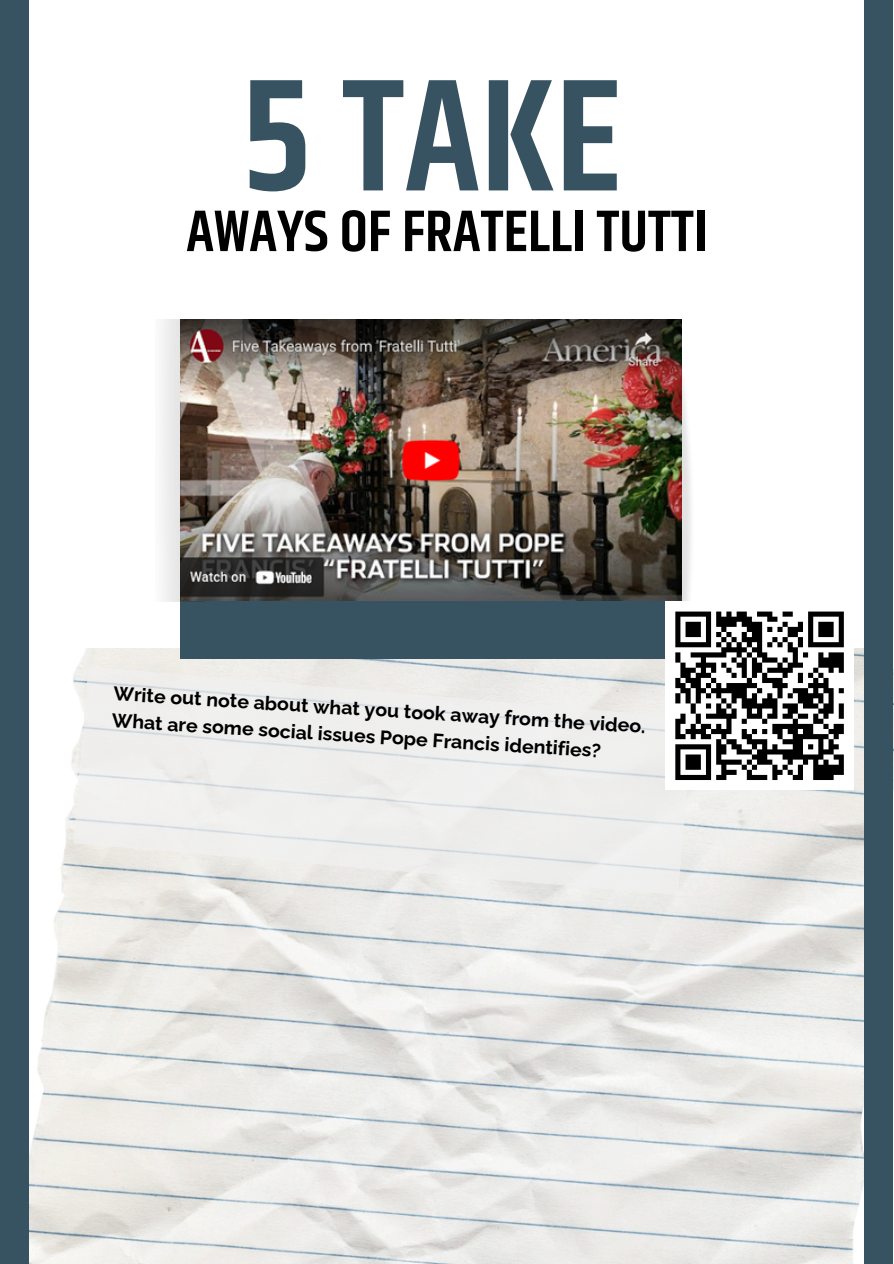
<style>
.page{position:relative;width:894px;height:1264px;background:#fff}
.page>*{position:absolute;margin:0;border:0;box-sizing:border-box;transform-origin:0 0}
.t1{font:600 160.8px "Khand";color:#375260}
.t2{font:600 58.95px "Khand";color:#000}
.t3{font:700 19.5px "Raleway";color:#000}
</style>
<div class="page">
<img style="left:28px;top:648px;width:865px;height:615px">
<div style="left:180px;top:601px;width:533px;height:58px;background:#375260"></div>
<img style="left:681px;top:368px;width:10px;height:233px">
<div style="left:0;top:0;width:28px;height:1263px;background:#375260"></div>
<div style="left:864px;top:0;width:28px;height:1263px;background:#375260"></div>
<svg style="left:73px;top:666px;width:620px;height:229px;fill:#efeeed"></svg>
<img style="left:180px;top:319px;width:501px;height:282px">
<div style="left:665px;top:601px;width:188px;height:189px;background:#fff"></div>
<svg style="left:675px;top:611px;width:169px;height:169px"></svg>
<h1 class="t1" style="left:242px;top:22px;width:381px">5 TAKE</h1>
<h2 class="t2" style="left:186px;top:189px;width:522px">AWAYS OF FRATELLI TUTTI</h2>
<p class="t3" style="left:114px;top:681px;width:177px;rotate:4deg">Write out note abo</p>
<p class="t3" style="left:290px;top:691px;width:358px;rotate:4deg">ut what you took away from the video.</p>
<h4 class="t3" style="left:113px;top:708px;width:181px;rotate:4deg">What are some soc</h4>
<h4 class="t3" style="left:292px;top:718px;width:312px;rotate:4deg">ial issues Pope Francis identifies?</h4>
</div>
